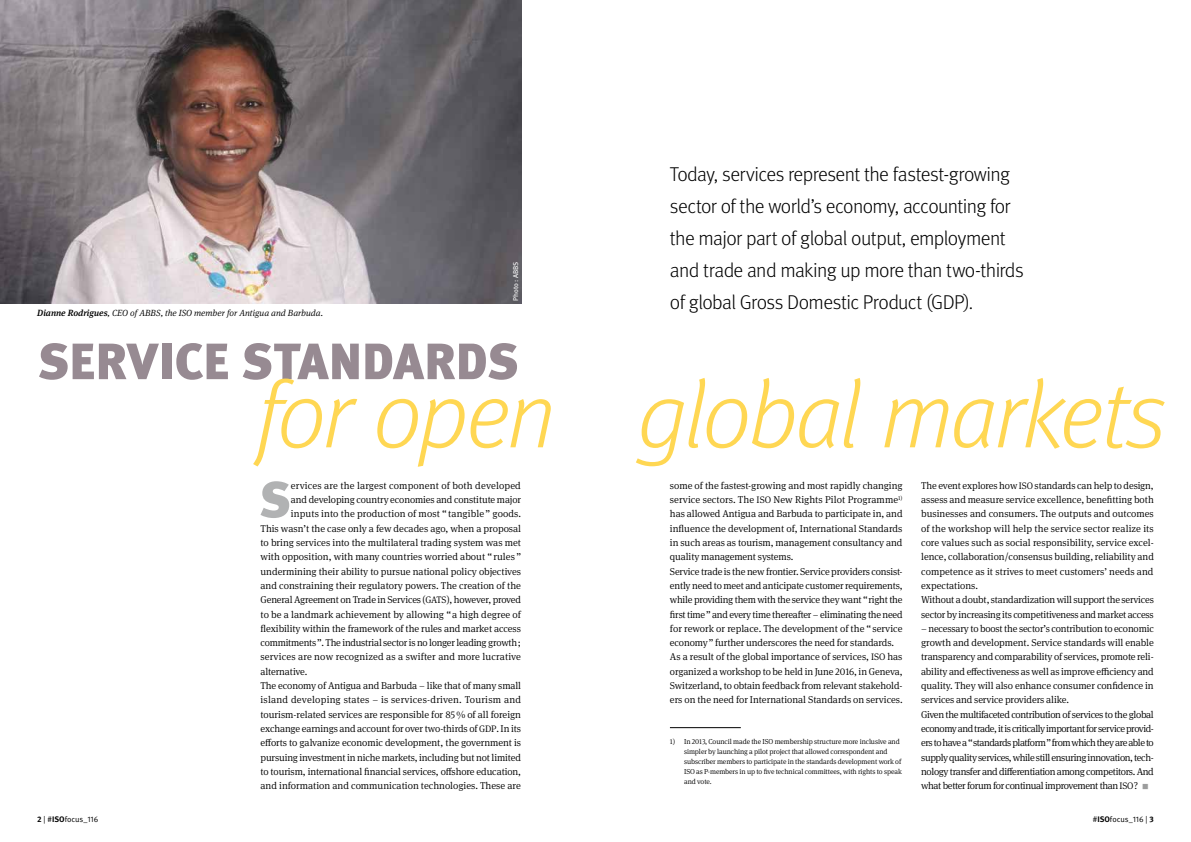
<style>
.page{position:relative;width:1191px;height:842px;background:#fff}
.page>*{position:absolute;margin:0;border:0;box-sizing:border-box;transform-origin:0 0}
.t1{font:italic 300 95px "Meta Pro";letter-spacing:-.035em;color:#ffd753}
.t2{font:900 51px "Meta Pro";color:#978a92}
.t3{font:900 51px "Meta Pro";color:#b1b2b3}
.t4{font:300 20px/32px "Meta Pro";letter-spacing:-.03em;color:#000}
.t5{font:300 10px/14.3px "Meta Serif Pro";letter-spacing:-.01em;color:#000}
.t6{font:300 10px/14.3px "Meta Serif Pro";letter-spacing:-.035em;color:#000}
.t7{font:300 10px "Meta Serif Pro";letter-spacing:.01em;color:#000}
.t8{font:300 10px "Meta Serif Pro";letter-spacing:.02em;color:#000}
.t9{font:300 10px "Meta Serif Pro";letter-spacing:.015em;color:#000}
.t10{font:italic 300 9px "Meta Serif Pro";color:#000}
.t11{font:8px "Meta Pro Norm";color:#000}
.t12{font:300 7.2px/10px "Meta Serif Pro";letter-spacing:-.01em;color:#000}
.t13{font:7px "Meta Pro";color:#fff}
.s1{font-weight:500}
.s2{font-size:9.5px}
.s3{font-family:"Meta Pro";font-weight:700;font-size:7px;color:#9c9d9d}
.s4{font-family:"Meta Pro";font-weight:700}
</style>
<div class="page">
<img style="left:0;top:0;width:521px;height:304px">
<hr style="left:670px;top:727px;width:71px;height:1px;background:#000">
<p class="t10" style="left:37px;top:307px;width:287px"><span class="s1">Dianne Rodrigues</span>, CEO of ABBS, the ISO member for Antigua and Barbuda.</p>
<p class="t13" style="left:510px;top:301px;width:40px;rotate:-90deg">Photo: ABBS</p>
<h3 class="t4" style="left:670px;top:157px;width:355px">Today, services represent the fastest-growing sector of the worldʼs economy, accounting for the major part of global output, employment and trade and making up more than two-thirds of global Gross Domestic Product (GDP).</h3>
<h2 class="t2" style="left:37px;top:321px;width:483px">SERVICE STANDARDS</h2>
<h1 class="t1" style="left:255px;top:346px;width:914px">for open global markets</h1>
<h2 class="t3" style="left:259px;top:459px;width:33px">S</h2>
<p class="t9" style="left:291px;top:478px;width:231px">ervices are the largest component of both developed</p>
<p class="t5" style="left:670px;top:478px;width:234px">some of the fastest-growing and most rapidly changing service sectors. The <span class="s2">ISO</span> New Rights Pilot Programme<sup>1) </sup>has allowed Antigua and Barbuda to participate in, and influence the development of, International Standards in such areas as tourism, management consultancy and quality management systems.<br>Service trade is the new frontier. Service providers consist&shy;ently need to meet and anticipate customer requirements, while providing them with the service they want “right the first time” and every time thereafter – eliminating the need for rework or replace. The development of the “ service economy” further underscores the need for standards.<br>As a result of the global importance of services, <span class="s2">ISO</span> has organized a workshop to be held in June 2016, in Geneva, Switzerland, to obtain feedback from relevant stakehold&shy;ers on the need for International Standards on services.</p>
<p class="t12" style="left:684px;top:736px;width:219px;text-indent:-14px">1) In 2013, Council made the ISO membership structure more inclusive and simpler by launching a pilot project that allowed correspondent and subscriber members to participate in the standards development work of ISO as P-members in up to five technical committees, with rights to speak and vote.</p>
<p class="t5" style="left:921px;top:478px;width:234px">The event explores how <span class="s2">ISO</span> standards can help to design, assess and measure service excellence, benefitting both businesses and consumers. The outputs and outcomes of the workshop will help the service sector realize its core values such as social responsibility, service excel&shy;lence, collaboration/consensus building, reliability and competence as it strives to meet customersʼ needs and expectations.<br>Without a doubt, standardization will support the services sector by increasing its competitiveness and market access</p>
<p class="t6" style="left:921px;top:621px;width:234px">– necessary to boost the sectorʼs contribution to economic growth and development. Service standards will enable transparency and comparability of services, promote reli&shy;ability and effectiveness as well as improve efficiency and quality. They will also enhance consumer confidence in services and service providers alike.<br>Given the multifaceted contribution of services to the global economy and trade, it is critically important for service provid&shy;ers to have a “standards platform” from which they are able to supply quality services, while still ensuring innovation, tech&shy;nology transfer and differentiation among competitors. And what better forum for continual improvement than <span class="s2">ISO</span>? <span class="s3">■</span></p>
<p class="t5" style="left:291px;top:492px;width:232px">and developing country economies and constitute major</p>
<p class="t7" style="left:291px;top:507px;width:232px">inputs into the production of most “ tangible ” goods.</p>
<p class="t5" style="left:260px;top:521px;width:262px">This wasnʼt the case only a few decades ago, when a proposal</p>
<p class="t5" style="left:260px;top:535px;width:262px">to bring services into the multilateral trading system was met</p>
<p class="t5" style="left:260px;top:549px;width:262px">with opposition, with many countries worried about “ rules ”</p>
<p class="t5" style="left:260px;top:563px;width:262px">undermining their ability to pursue national policy objectives</p>
<p class="t5" style="left:260px;top:578px;width:262px">and constraining their regulatory powers. The creation of the</p>
<p class="t5" style="left:260px;top:592px;width:262px">General Agreement on Trade in Services (<span class="s2">GATS</span>), however, proved</p>
<p class="t5" style="left:260px;top:606px;width:262px">to be a landmark achievement by allowing “a high degree of</p>
<p class="t5" style="left:260px;top:621px;width:262px">flexibility within the framework of the rules and market access</p>
<p class="t5" style="left:260px;top:635px;width:262px">commitments”. The industrial sector is no longer leading growth;</p>
<p class="t7" style="left:260px;top:650px;width:262px">services are now recognized as a swifter and more lucrative</p>
<p class="t5" style="left:260px;top:664px;width:48px">alternative.</p>
<p class="t5" style="left:260px;top:678px;width:262px">The economy of Antigua and Barbuda – like that of many small</p>
<p class="t8" style="left:260px;top:693px;width:262px">island developing states – is services-driven. Tourism and</p>
<p class="t5" style="left:260px;top:706px;width:262px">tourism-related services are responsible for 85% of all foreign</p>
<p class="t5" style="left:260px;top:721px;width:262px">exchange earnings and account for over two-thirds of <span class="s2">GDP</span>. In its</p>
<p class="t5" style="left:260px;top:735px;width:262px">efforts to galvanize economic development, the government is</p>
<p class="t5" style="left:260px;top:749px;width:262px">pursuing investment in niche markets, including but not limited</p>
<p class="t5" style="left:260px;top:764px;width:262px">to tourism, international financial services, offshore education,</p>
<p class="t5" style="left:260px;top:778px;width:262px">and information and communication technologies. These are</p>
<p class="t11" style="left:37px;top:813px;width:63px"><span class="s4">2</span> | #<span class="s4">ISO</span>focus_116</p>
<p class="t11" style="left:1092px;top:813px;width:62px">#<span class="s4">ISO</span>focus_116 | <span class="s4">3</span></p>
</div>
